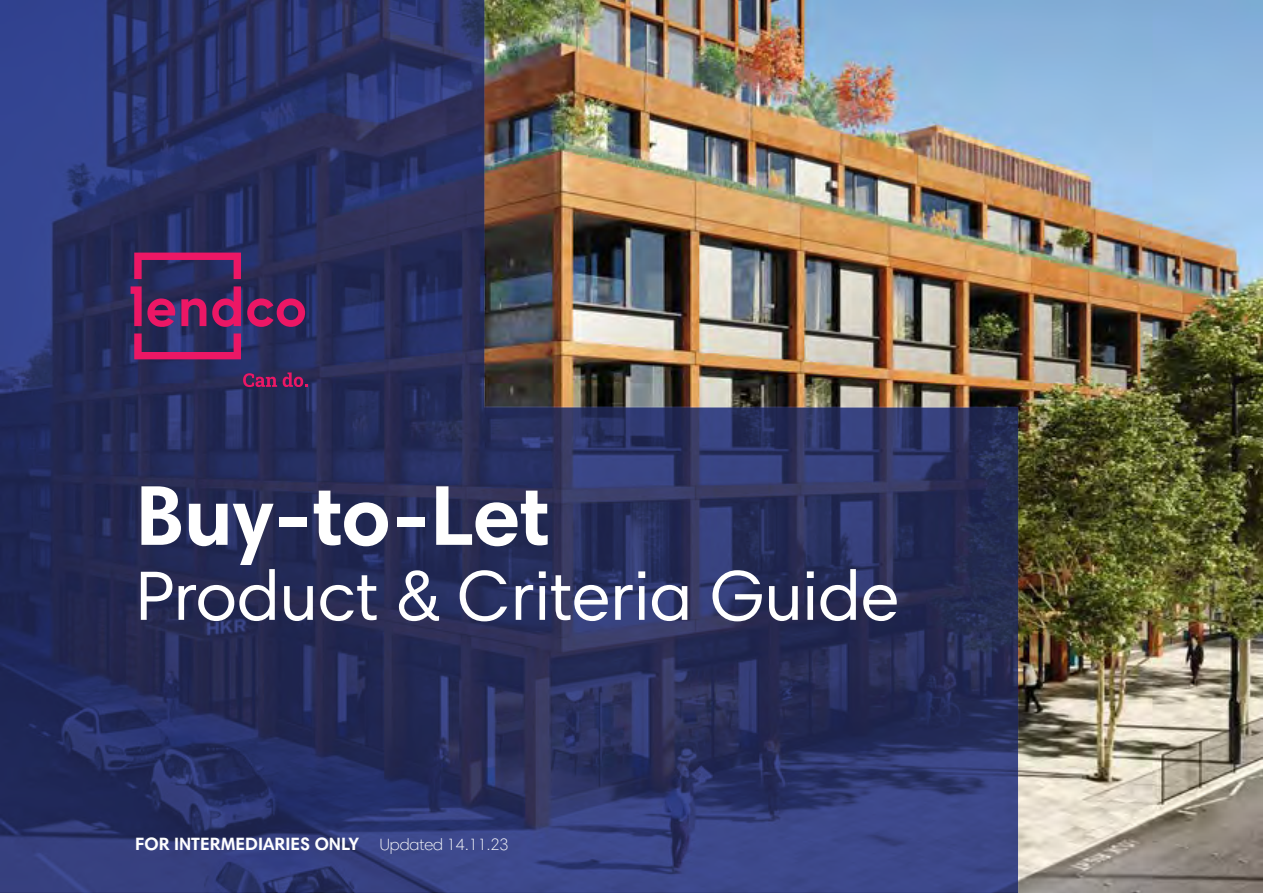
<style>
.page{position:relative;width:1263px;height:893px;background:#fff}
.page>*{position:absolute;margin:0;border:0;box-sizing:border-box;transform-origin:0 0}
.t1{font:700 85.8px "Harmonia Sans Pro Cyr";color:#fff}
.t2{font:70.5px "Harmonia Sans Pro Cyr";color:#fff}
.t3{font:700 18px "Harmonia Sans Pro Cyr";color:#fff}
.s1{font-weight:300;font-size:16.5px}
</style>
<div class="page">
<img style="left:1018px;top:0;width:245px;height:892px">
<img style="left:0;top:0;width:1018px;height:893px">
<svg style="left:134px;top:333px;width:107px;height:26px;background:#6f2662"></svg>
<svg style="left:134px;top:253px;width:107px;height:26px;background:#6e2460"></svg>
<svg style="left:181px;top:298px;width:25px;height:28px"></svg>
<svg style="left:247px;top:298px;width:58px;height:29px;background:#88205e"></svg>
<svg style="left:131px;top:286px;width:44px;height:41px;background:#80215c"></svg>
<svg style="left:212px;top:286px;width:29px;height:41px"></svg>
<svg style="left:243px;top:373px;width:34px;height:14px"></svg>
<svg style="left:283px;top:372px;width:25px;height:15px"></svg>
<h1 class="t1" style="left:136px;top:461px;width:415px">Buy-to-Let</h1>
<h2 class="t2" style="left:136px;top:552px;width:765px">Product &amp; Criteria Guide</h2>
<p class="t3" style="left:135px;top:832px;width:375px">FOR INTERMEDIARIES ONLY <span class="s1">Updated 14.11.23</span></p>
</div>
